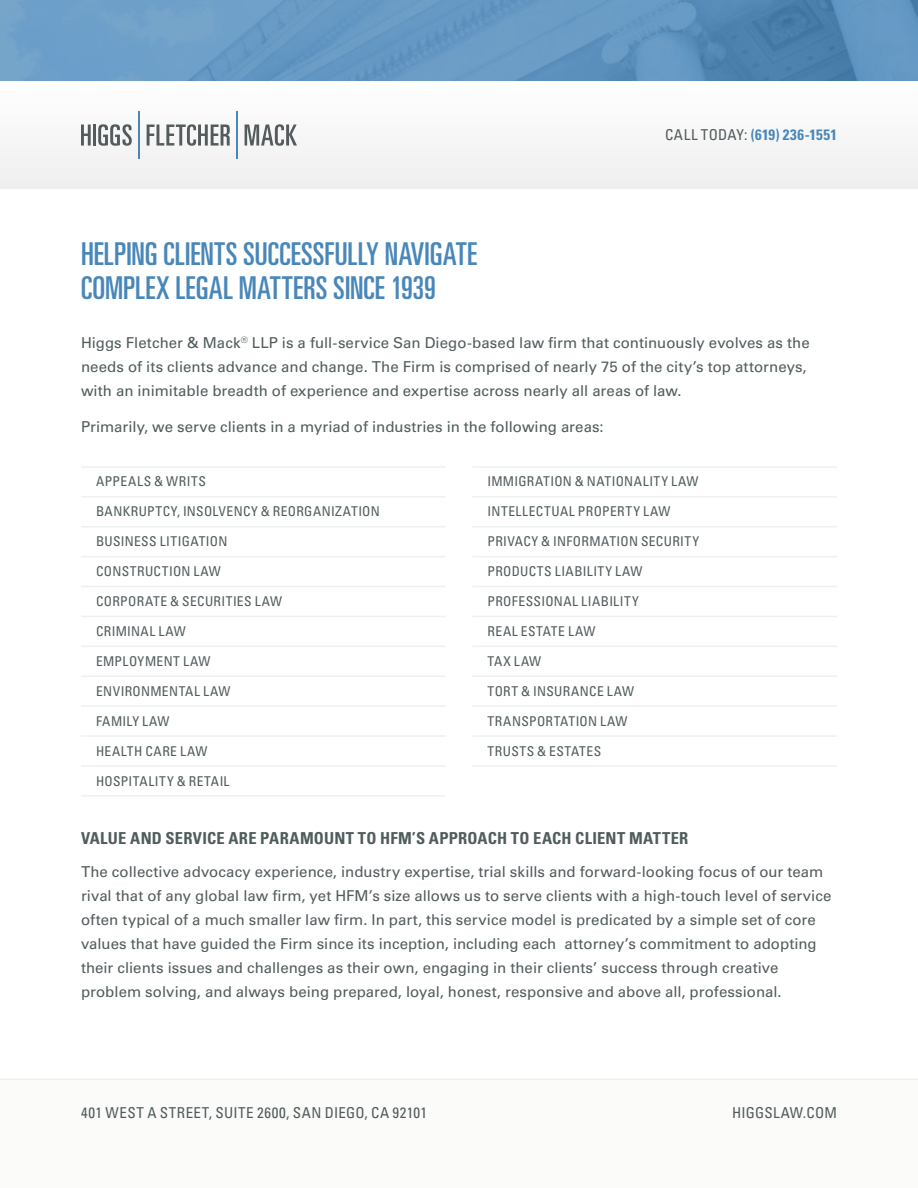
<style>
.page{position:relative;width:918px;height:1188px;background:#fff}
.page>*{position:absolute;margin:0;border:0;box-sizing:border-box;transform-origin:0 0}
.t1{font:ultra-condensed 31.5px/34.5px "Univers LT Std";letter-spacing:.005em;color:#4987b9}
.t2{font:700 condensed 16.5px "Univers LT Std";letter-spacing:.015em;color:#515c5d}
.t3{font:15px/24px "Univers LT Std";color:#515c5d}
.t4{font:condensed 15px "Univers LT Std";letter-spacing:.025em;color:#515c5d}
.t5{font:700 condensed 15px "Univers LT Std";letter-spacing:.025em;color:#4987b9}
.t6{font:condensed 13.5px "Univers LT Std";letter-spacing:.03em;color:#515c5d}
.s1{font-weight:400;color:#535b5d}
.s2{color:#535b5d}
</style>
<div class="page">
<svg style="left:0;top:0;width:918px;height:81px;background:#6396c1"></svg>
<div style="left:0;top:1080px;width:918px;height:108px;background:#fbfbfa"></div>
<div style="left:0;top:81px;width:918px;height:108px;background:#f7f7f7"></div>
<hr style="left:0;top:1078px;width:918px;height:2px;background:#eff0f0">
<svg style="left:81px;top:125px;width:10px;height:21px"></svg>
<hr style="left:93px;top:125px;width:3px;height:21px;background:#535b5d">
<svg style="left:98px;top:124px;width:34px;height:22px"></svg>
<svg style="left:147px;top:124px;width:83px;height:22px"></svg>
<svg style="left:245px;top:124px;width:52px;height:22px"></svg>
<hr style="left:138px;top:111px;width:2px;height:48px;background:#4987b9">
<hr style="left:236px;top:111px;width:2px;height:48px;background:#4987b9">
<hr style="left:81px;top:466px;width:365px;height:2px;background:#eff0f0">
<hr style="left:81px;top:586px;width:365px;height:1px;background:#eff0f0">
<hr style="left:81px;top:735px;width:365px;height:2px;background:#eff0f0">
<hr style="left:81px;top:526px;width:365px;height:1px;background:#eff0f0">
<hr style="left:81px;top:646px;width:365px;height:1px;background:#eff0f0">
<hr style="left:81px;top:795px;width:365px;height:2px;background:#eff0f0">
<hr style="left:81px;top:496px;width:365px;height:2px;background:#eff0f0">
<hr style="left:81px;top:616px;width:365px;height:1px;background:#eff0f0">
<hr style="left:81px;top:765px;width:365px;height:2px;background:#eff0f0">
<hr style="left:81px;top:556px;width:365px;height:1px;background:#eff0f0">
<hr style="left:81px;top:705px;width:365px;height:2px;background:#eff0f0">
<hr style="left:81px;top:675px;width:365px;height:2px;background:#eff0f0">
<hr style="left:472px;top:466px;width:365px;height:2px;background:#eff0f0">
<hr style="left:472px;top:586px;width:365px;height:1px;background:#eff0f0">
<hr style="left:472px;top:735px;width:365px;height:2px;background:#eff0f0">
<hr style="left:472px;top:526px;width:365px;height:1px;background:#eff0f0">
<hr style="left:472px;top:646px;width:365px;height:1px;background:#eff0f0">
<hr style="left:472px;top:496px;width:365px;height:2px;background:#eff0f0">
<hr style="left:472px;top:616px;width:365px;height:1px;background:#eff0f0">
<hr style="left:472px;top:765px;width:365px;height:2px;background:#eff0f0">
<hr style="left:472px;top:556px;width:365px;height:1px;background:#eff0f0">
<hr style="left:472px;top:705px;width:365px;height:2px;background:#eff0f0">
<hr style="left:472px;top:675px;width:365px;height:2px;background:#eff0f0">
<p class="t1" style="left:81px;top:236px;width:398px">HELPING CLIENTS SUCCESSFULLY NAVIGATE<br>COMPLEX LEGAL MATTERS SINCE 1939</p>
<p class="t5" style="left:665px;top:126px;width:173px"><span class="s1">CALL TODAY:</span> (619) 236-1551</p>
<p class="t3" style="left:81px;top:330px;width:730px">Higgs Fletcher &amp; Mack<sup>®</sup> LLP is a full-service San Diego-based law firm that continuously evolves as the needs of its clients advance and change. The Firm is comprised of nearly 75 of the city’s top attorneys, with an inimitable breadth of experience and expertise across nearly all areas of law.</p>
<p class="t3" style="left:81px;top:414px;width:524px">Primarily, we serve clients in a myriad of industries in the following areas:</p>
<p class="t6" style="left:96px;top:473px;width:111px">APPEALS &amp; WRITS</p>
<p class="t6" style="left:96px;top:503px;width:285px">BANKRUPTCY, INSOLVENCY &amp; REORGANIZATION</p>
<p class="t6" style="left:96px;top:533px;width:133px">BUSINESS LITIGATION</p>
<p class="t6" style="left:96px;top:563px;width:126px">CONSTRUCTION LAW</p>
<p class="t6" style="left:96px;top:593px;width:188px">CORPORATE &amp; SECURITIES LAW</p>
<p class="t6" style="left:96px;top:623px;width:91px">CRIMINAL LAW</p>
<p class="t6" style="left:96px;top:653px;width:116px">EMPLOYMENT LAW</p>
<p class="t6" style="left:96px;top:683px;width:136px">ENVIRONMENTAL LAW</p>
<p class="t6" style="left:96px;top:713px;width:75px">FAMILY LAW</p>
<p class="t6" style="left:96px;top:743px;width:113px">HEALTH CARE LAW</p>
<p class="t6" style="left:96px;top:773px;width:135px">HOSPITALITY &amp; RETAIL</p>
<p class="t6" style="left:488px;top:473px;width:213px">IMMIGRATION &amp; NATIONALITY LAW</p>
<p class="t6" style="left:488px;top:503px;width:184px">INTELLECTUAL PROPERTY LAW</p>
<p class="t6" style="left:488px;top:533px;width:213px">PRIVACY &amp; INFORMATION SECURITY</p>
<p class="t6" style="left:488px;top:563px;width:157px">PRODUCTS LIABILITY LAW</p>
<p class="t6" style="left:488px;top:593px;width:153px">PROFESSIONAL LIABILITY</p>
<p class="t6" style="left:488px;top:623px;width:109px">REAL ESTATE LAW</p>
<p class="t6" style="left:488px;top:653px;width:55px">TAX LAW</p>
<p class="t6" style="left:488px;top:683px;width:148px">TORT &amp; INSURANCE LAW</p>
<p class="t6" style="left:488px;top:713px;width:141px">TRANSPORTATION LAW</p>
<p class="t6" style="left:488px;top:743px;width:115px">TRUSTS &amp; ESTATES</p>
<p class="t2" style="left:81px;top:828px;width:609px">VALUE AND SERVICE ARE PARAMOUNT TO HFM’S APPROACH TO EACH CLIENT MATTER</p>
<p class="t3" style="left:81px;top:860px;width:752px"><span class="s2">The collective advocacy experience, industry expertise, trial skills and forward-looking focus of our team rival that of any global law firm, yet HFM’s size allows us to serve clients with a high-touch level of service often typical of a much smaller law firm.</span> In part, this service model is predicated by a simple set of core values that have guided the Firm since its inception, including each attorney’s commitment to adopting their clients issues and challenges as their own, engaging in their clients’ success through creative problem solving, and always being prepared, loyal, honest, responsive and above all, professional.</p>
<p class="t4" style="left:81px;top:1103px;width:348px">401 WEST A STREET, SUITE 2600, SAN DIEGO, CA 92101</p>
<p class="t4" style="left:732px;top:1103px;width:106px">HIGGSLAW.COM</p>
</div>
